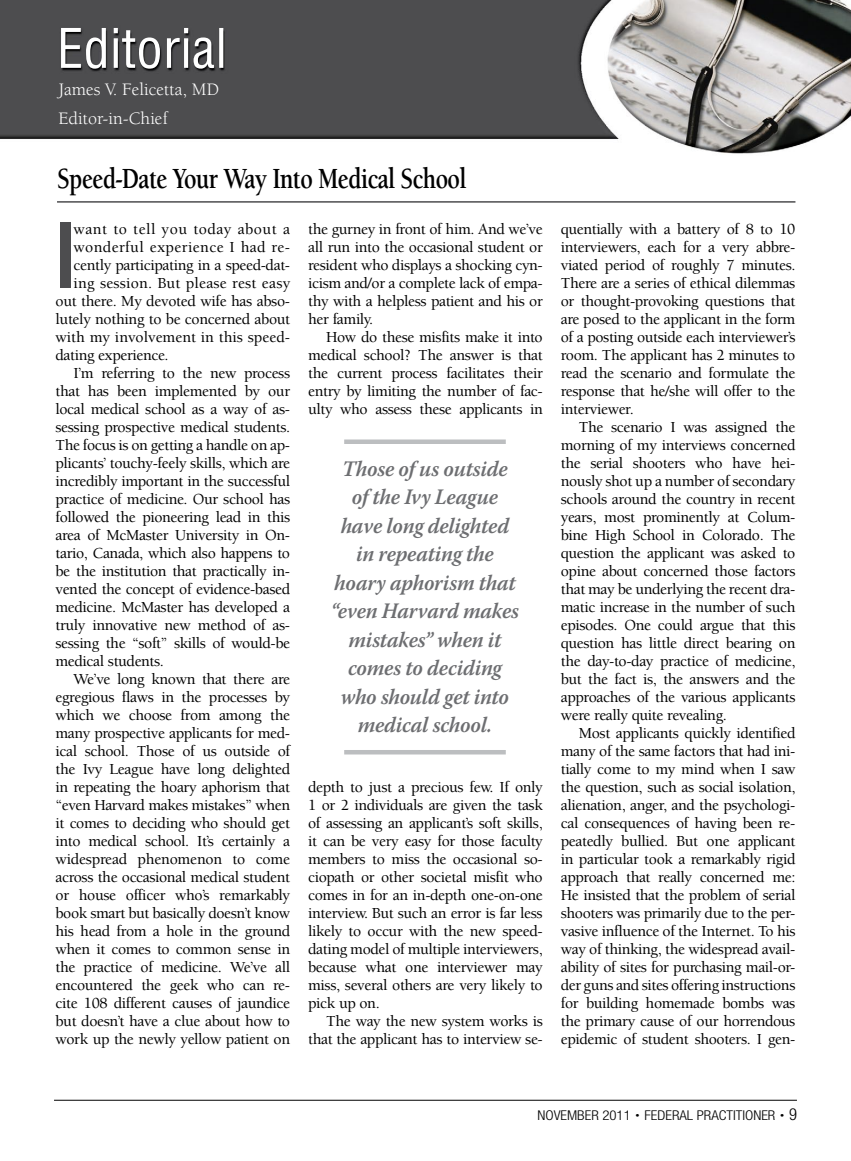
<style>
.page{position:relative;width:851px;height:1161px;background:#fff}
.page>*{position:absolute;margin:0;border:0;box-sizing:border-box;transform-origin:0 0}
.Drop_cap_Para{font:500 condensed 91.35px "Helvetica Neue LT Std";color:#4d4d4f}
.EDIT_H1{font:700 30px "Berkeley Std";letter-spacing:-.025em;color:#000;scale:.8 1}
.callout{font:italic 600 22.05px/28.5px "Warnock Pro";letter-spacing:-.015em;color:#6d6e71;text-align:center;scale:.95 1}
.Author{font:18px "Berkeley Std";color:#fff}
.t1{font:500 15.75px/18px "Berkeley Std";letter-spacing:-.025em;color:#000;text-align:justify}
.Drop_cap_Para-2{font:500 15.75px "Berkeley Std";letter-spacing:-.02em;color:#000}
.Drop_cap_Para-3{font:500 15.75px "Berkeley Std";color:#000}
.Drop_cap_Para-4{font:500 15.75px "Berkeley Std";letter-spacing:.015em;color:#000}
.Drop_cap_Para-5{font:500 15.75px "Berkeley Std";letter-spacing:.025em;color:#000}
.Drop_cap_Para-6{font:500 15.75px "Berkeley Std";letter-spacing:.03em;color:#000}
.None-2{font:300 condensed 13.5px "Helvetica Neue LT Std";color:#000;scale:1.1 1}
.s1{font-size:7.5px}
.s2{font-size:16.5px}
</style>
<div class="page">
<img style="left:0;top:0;width:850px;height:154px">
<img style="left:61px;top:28px;width:162px;height:41px">
<hr style="left:54px;top:1100px;width:742px;height:1px;background:#000">
<hr style="left:57px;top:201px;width:738px;height:2px;background:#4d4d4f">
<hr style="left:344px;top:440px;width:162px;height:4px;background:#bcbec0">
<hr style="left:344px;top:750px;width:162px;height:4px;background:#bcbec0">
<p class="Author" style="left:58px;top:80px;width:162px">James V. Felicetta, MD</p>
<p class="Author" style="left:58px;top:108px;width:111px">Editor-in-Chief</p>
<p class="EDIT_H1" style="left:57px;top:162px;width:513px">Speed-Date Your Way Into Medical School</p>
<p class="Drop_cap_Para" style="left:56px;top:201px;width:22px">I</p>
<p class="Drop_cap_Para-6" style="left:74px;top:221px;width:218px">want to tell you today about a</p>
<p class="t1" style="left:308px;top:220px;width:236px">the gurney in front of him. And we’ve all run into the occasional student or resident who displays a shocking cyn&shy;icism and/or a complete lack of empa&shy;thy with a helpless patient and his or her family.</p>
<p class="t1" style="left:308px;top:328px;width:236px;text-indent:18px">How do these misfits make it into medical school? The answer is that the current process facilitates their entry by limiting the number of fac&shy;ulty who assess these applicants in</p>
<p class="Drop_cap_Para-5" style="left:74px;top:239px;width:218px">wonderful experience I had re-</p>
<p class="Drop_cap_Para-2" style="left:74px;top:257px;width:218px">cently participating in a speed-dat-</p>
<p class="Drop_cap_Para-4" style="left:74px;top:275px;width:218px">ing session. But please rest easy</p>
<p class="Drop_cap_Para-2" style="left:56px;top:293px;width:236px">out there. My devoted wife has abso-</p>
<p class="Drop_cap_Para-2" style="left:56px;top:311px;width:236px">lutely nothing to be concerned about</p>
<p class="Drop_cap_Para-3" style="left:56px;top:329px;width:236px">with my involvement in this speed-</p>
<p class="Drop_cap_Para-2" style="left:56px;top:347px;width:115px">dating experience.</p>
<p class="t1" style="left:56px;top:364px;width:236px;text-indent:18px">I’m referring to the new process that has been implemented by our local medical school as a way of as&shy;sessing prospective medical students.<br>The focus is on getting a handle on ap&shy;plicants’ touchy-feely skills, which are incredibly important in the successful practice of medicine. Our school has followed the pioneering lead in this area of McMaster University in On&shy;tario, Canada, which also happens to be the institution that practically in&shy;vented the concept of evidence-based medicine. McMaster has developed a truly innovative new method of as&shy;sessing the “soft” skills of would-be medical students.</p>
<p class="t1" style="left:56px;top:670px;width:236px;text-indent:18px">We’ve long known that there are egregious flaws in the processes by which we choose from among the many prospective applicants for med&shy;ical school. Those of us outside of the Ivy League have long delighted in repeating the hoary aphorism that “even Harvard makes mistakes” when it comes to deciding who should get into medical school. It’s certainly a widespread phenomenon to come across the occasional medical student or house officer who’s remarkably book smart but basically doesn’t know his head from a hole in the ground when it comes to common sense in the practice of medicine. We’ve all encountered the geek who can re&shy;cite 108 different causes of jaundice but doesn’t have a clue about how to work up the newly yellow patient on</p>
<p class="callout" style="left:331px;top:454px;width:200px">Those of us outside<br>of the Ivy League have long delighted in repeating the hoary aphorism that “even Harvard makes mistakes” when it comes to deciding who should get into medical school.</p>
<p class="t1" style="left:308px;top:778px;width:236px">depth to just a precious few. If only 1 or 2 individuals are given the task of assessing an applicant’s soft skills, it can be very easy for those faculty members to miss the occasional so&shy;ciopath or other societal misfit who comes in for an in-depth one-on-one interview. But such an error is far less likely to occur with the new speed&shy;dating model of multiple interviewers, because what one interviewer may miss, several others are very likely to pick up on.</p>
<p class="t1" style="left:308px;top:1012px;width:236px;text-align:right">The way the new system works is that the applicant has to interview se-</p>
<p class="t1" style="left:561px;top:220px;width:236px">quentially with a battery of 8 to 10 interviewers, each for a very abbre&shy;viated period of roughly 7 minutes.<br>There are a series of ethical dilemmas or thought-provoking questions that are posed to the applicant in the form of a posting outside each interviewer’s room. The applicant has 2 minutes to read the scenario and formulate the response that he/she will offer to the interviewer.</p>
<p class="t1" style="left:561px;top:418px;width:236px;text-indent:18px">The scenario I was assigned the morning of my interviews concerned the serial shooters who have hei&shy;nously shot up a number of secondary schools around the country in recent years, most prominently at Colum&shy;bine High School in Colorado. The question the applicant was asked to opine about concerned those factors that may be underlying the recent dra&shy;matic increase in the number of such episodes. One could argue that this question has little direct bearing on the day-to-day practice of medicine, but the fact is, the answers and the approaches of the various applicants were really quite revealing.</p>
<p class="t1" style="left:561px;top:724px;width:236px;text-indent:18px">Most applicants quickly identified many of the same factors that had ini&shy;tially come to my mind when I saw the question, such as social isolation, alienation, anger, and the psychologi&shy;cal consequences of having been re&shy;peatedly bullied. But one applicant in particular took a remarkably rigid approach that really concerned me:<br>He insisted that the problem of serial shooters was primarily due to the per&shy;vasive influence of the Internet. To his way of thinking, the widespread avail&shy;ability of sites for purchasing mail-or&shy;der guns and sites offering instructions for building homemade bombs was the primary cause of our horrendous epidemic of student shooters. I gen-</p>
<p class="None-2" style="left:537px;top:1107px;width:237px">NOVEMBER 2011 <span class="s1">•</span> FEDERAL PRACTITIONER <span class="s1">•</span> <span class="s2">9</span></p>
</div>
